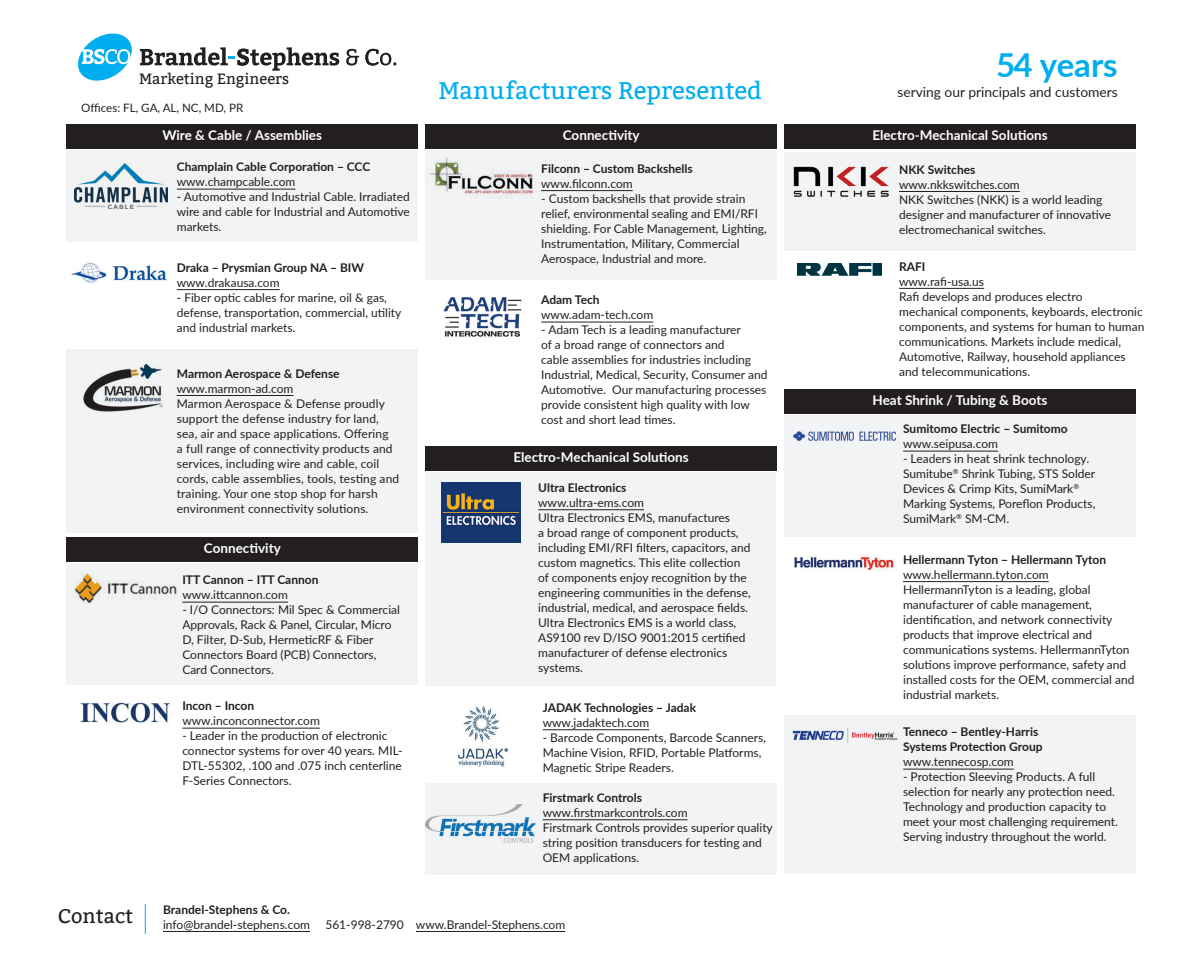
<style>
.page{position:relative;width:1188px;height:972px;background:#fff}
.page>*{position:absolute;margin:0;border:0;box-sizing:border-box;transform-origin:0 0}
.t1{font:700 33px "Lato";color:#00aeef}
.t2{font:24px "Bitter";color:#00aeef}
.t3{font:19.95px "Bitter";color:#231f20}
.t4{font:14.85px "Bitter";color:#231f20}
.t5{font:13.8px "Lato";color:#231f20}
.t6{font:700 13.5px "Lato";color:#fff}
.t7{font:12px/15px "Lato";color:#231f20}
.t8{font:700 12px/15px "Lato";color:#231f20}
.t9{font:11.55px "Lato";color:#231f20}
</style>
<div class="page">
<div style="left:67px;top:150px;width:351px;height:91px;background:#f2f3f4"></div>
<div style="left:67px;top:349px;width:351px;height:183px;background:#f2f3f4"></div>
<div style="left:425px;top:472px;width:351px;height:213px;background:#f2f3f4"></div>
<div style="left:425px;top:150px;width:352px;height:130px;background:#f2f3f4"></div>
<div style="left:67px;top:563px;width:351px;height:122px;background:#f2f3f4"></div>
<div style="left:784px;top:415px;width:352px;height:122px;background:#f2f3f4"></div>
<div style="left:784px;top:716px;width:352px;height:158px;background:#f2f3f4"></div>
<div style="left:425px;top:783px;width:352px;height:91px;background:#f2f3f4"></div>
<div style="left:784px;top:152px;width:352px;height:98px;background:#f2f3f4"></div>
<div style="left:67px;top:124px;width:351px;height:25px;background:#231f20"></div>
<div style="left:425px;top:124px;width:352px;height:25px;background:#231f20"></div>
<div style="left:67px;top:537px;width:351px;height:25px;background:#231f20"></div>
<div style="left:784px;top:124px;width:352px;height:25px;background:#231f20"></div>
<div style="left:425px;top:446px;width:352px;height:24px;background:#231f20"></div>
<div style="left:784px;top:389px;width:352px;height:25px;background:#231f20"></div>
<hr style="left:177px;top:189px;width:118px;height:1px;background:#231f20">
<hr style="left:177px;top:289px;width:103px;height:1px;background:#231f20">
<hr style="left:177px;top:395px;width:117px;height:1px;background:#231f20">
<hr style="left:541px;top:190px;width:92px;height:1px;background:#231f20">
<hr style="left:182px;top:602px;width:106px;height:1px;background:#231f20">
<hr style="left:182px;top:728px;width:138px;height:1px;background:#231f20">
<hr style="left:541px;top:322px;width:112px;height:1px;background:#231f20">
<hr style="left:538px;top:509px;width:106px;height:1px;background:#231f20">
<hr style="left:543px;top:729px;width:106px;height:1px;background:#231f20">
<hr style="left:543px;top:819px;width:145px;height:1px;background:#231f20">
<hr style="left:899px;top:191px;width:121px;height:1px;background:#231f20">
<hr style="left:899px;top:288px;width:85px;height:1px;background:#231f20">
<hr style="left:903px;top:451px;width:95px;height:1px;background:#231f20">
<hr style="left:903px;top:581px;width:146px;height:1px;background:#231f20">
<hr style="left:903px;top:769px;width:111px;height:1px;background:#231f20">
<hr style="left:163px;top:931px;width:147px;height:1px;background:#231f20">
<hr style="left:416px;top:931px;width:149px;height:1px;background:#231f20">
<img style="left:74px;top:164px;width:93px;height:44px">
<img style="left:71px;top:263px;width:96px;height:20px">
<img style="left:75px;top:573px;width:103px;height:30px">
<img style="left:81px;top:702px;width:89px;height:21px">
<img style="left:794px;top:432px;width:102px;height:9px">
<img style="left:794px;top:556px;width:102px;height:15px">
<img style="left:458px;top:706px;width:50px;height:61px">
<img style="left:792px;top:728px;width:106px;height:15px">
<img style="left:430px;top:157px;width:103px;height:42px">
<img style="left:443px;top:298px;width:79px;height:39px">
<hr style="left:145px;top:904px;width:1px;height:30px;background:#00aeef">
<svg style="left:78px;top:33px;width:318px;height:48px"></svg>
<img style="left:797px;top:263px;width:84px;height:13px">
<img style="left:425px;top:804px;width:110px;height:39px">
<img style="left:793px;top:166px;width:96px;height:31px">
<img style="left:442px;top:482px;width:78px;height:60px">
<img style="left:83px;top:363px;width:80px;height:49px">
<p class="t4" style="left:139px;top:71px;width:151px">Marketing Engineers</p>
<p class="t9" style="left:81px;top:99px;width:164px">Offices: FL, GA, AL, NC, MD, PR</p>
<p class="t2" style="left:439px;top:76px;width:325px">Manufacturers Represented</p>
<p class="t6" style="left:162px;top:126px;width:161px">Wire &amp; Cable / Assemblies</p>
<p class="t6" style="left:563px;top:126px;width:78px">Connectivity</p>
<p class="t3" style="left:58px;top:904px;width:76px">Contact</p>
<p class="t8" style="left:177px;top:159px;width:195px">Champlain Cable Corporation – CCC</p>
<p class="t7" style="left:177px;top:174px;width:120px">www.champcable.com</p>
<p class="t7" style="left:177px;top:189px;width:235px;text-align:justify">- Automotive and Industrial Cable. Irradiated wire and cable for Industrial and Automotive markets.</p>
<p class="t8" style="left:177px;top:259px;width:189px">Draka – Prysmian Group NA – BIW</p>
<p class="t7" style="left:177px;top:274px;width:104px">www.drakausa.com</p>
<p class="t7" style="left:177px;top:289px;width:226px">- Fiber optic cables for marine, oil &amp; gas, defense, transportation, commercial, utility and industrial markets.</p>
<p class="t8" style="left:177px;top:365px;width:164px">Marmon Aerospace &amp; Defense</p>
<p class="t7" style="left:177px;top:380px;width:118px">www.marmon-ad.com</p>
<p class="t7" style="left:177px;top:395px;width:224px">Marmon Aerospace &amp; Defense proudly support the defense industry for land, sea, air and space applications. Offering<br>a full range of connectivity products and services, including wire and cable, coil cords, cable assemblies, tools, testing and training. Your one stop shop for harsh environment connectivity solutions.</p>
<p class="t6" style="left:204px;top:539px;width:78px">Connectivity</p>
<p class="t8" style="left:182px;top:572px;width:138px">ITT Cannon – ITT Cannon</p>
<p class="t7" style="left:182px;top:587px;width:107px">www.ittcannon.com</p>
<p class="t7" style="left:182px;top:602px;width:219px">- I/O Connectors: Mil Spec &amp; Commercial Approvals, Rack &amp; Panel, Circular, Micro D, Filter, D-Sub, HermeticRF &amp; Fiber Connectors Board (PCB) Connectors, Card Connectors.</p>
<p class="t8" style="left:182px;top:698px;width:73px">Incon – Incon</p>
<p class="t7" style="left:182px;top:713px;width:139px">www.inconconnector.com</p>
<p class="t7" style="left:182px;top:728px;width:222px">- Leader in the production of electronic connector systems for over 40 years. MIL-DTL-55302, .100 and .075 inch centerline F-Series Connectors.</p>
<p class="t8" style="left:541px;top:160px;width:153px">Filconn – Custom Backshells</p>
<p class="t7" style="left:541px;top:175px;width:93px">www.filconn.com</p>
<p class="t7" style="left:541px;top:190px;width:227px">- Custom backshells that provide strain relief, environmental sealing and EMI/RFI shielding. For Cable Management, Lighting, Instrumentation, Military, Commercial Aerospace, Industrial and more.</p>
<p class="t8" style="left:541px;top:292px;width:60px">Adam Tech</p>
<p class="t7" style="left:541px;top:307px;width:113px">www.adam-tech.com</p>
<p class="t7" style="left:541px;top:322px;width:228px">- Adam Tech is a leading manufacturer<br>of a broad range of connectors and<br>cable assemblies for industries including Industrial, Medical, Security, Consumer and Automotive. Our manufacturing processes provide consistent high quality with low cost and short lead times.</p>
<p class="t6" style="left:513px;top:447px;width:177px">Electro-Mechanical Solutions</p>
<p class="t8" style="left:538px;top:480px;width:90px">Ultra Electronics</p>
<p class="t7" style="left:538px;top:495px;width:107px">www.ultra-ems.com</p>
<p class="t7" style="left:538px;top:510px;width:214px">Ultra Electronics EMS, manufactures<br>a broad range of component products, including EMI/RFI filters, capacitors, and custom magnetics. This elite collection of components enjoy recognition by the engineering communities in the defense, industrial, medical, and aerospace fields.<br>Ultra Electronics EMS is a world class, AS9100 rev D/ISO 9001:2015 certified manufacturer of defense electronics systems.</p>
<p class="t8" style="left:543px;top:700px;width:155px">JADAK Technologies – Jadak</p>
<p class="t7" style="left:543px;top:715px;width:108px">www.jadaktech.com</p>
<p class="t7" style="left:543px;top:730px;width:225px">- Barcode Components, Barcode Scanners,<br>Machine Vision, RFID, Portable Platforms,<br>Magnetic Stripe Readers.</p>
<p class="t8" style="left:543px;top:790px;width:101px">Firstmark Controls</p>
<p class="t7" style="left:543px;top:805px;width:146px">www.firstmarkcontrols.com</p>
<p class="t7" style="left:543px;top:820px;width:232px">Firstmark Controls provides superior quality string position transducers for testing and<br>OEM applications.</p>
<p class="t8" style="left:163px;top:901px;width:128px">Brandel-Stephens &amp; Co.</p>
<p class="t7" style="left:163px;top:916px;width:148px">info@brandel-stephens.com</p>
<p class="t7" style="left:325px;top:916px;width:241px">561-998-2790 www.Brandel-Stephens.com</p>
<p class="t1" style="left:996px;top:41px;width:123px">54 years</p>
<p class="t5" style="left:897px;top:82px;width:222px">serving our principals and customers</p>
<p class="t6" style="left:872px;top:126px;width:177px">Electro-Mechanical Solutions</p>
<p class="t8" style="left:899px;top:161px;width:78px">NKK Switches</p>
<p class="t7" style="left:899px;top:176px;width:122px">www.nkkswitches.com</p>
<p class="t7" style="left:899px;top:191px;width:214px">NKK Switches (NKK) is a world leading designer and manufacturer of innovative electromechanical switches.</p>
<p class="t8" style="left:899px;top:258px;width:28px">RAFI</p>
<p class="t7" style="left:899px;top:273px;width:86px">www.rafi-usa.us</p>
<p class="t7" style="left:899px;top:288px;width:247px">Rafi develops and produces electro<br>mechanical components, keyboards, electronic components, and systems for human to human communications. Markets include medical, Automotive, Railway, household appliances and telecommunications.</p>
<p class="t6" style="left:873px;top:391px;width:176px">Heat Shrink / Tubing &amp; Boots</p>
<p class="t8" style="left:903px;top:421px;width:166px">Sumitomo Electric – Sumitomo</p>
<p class="t7" style="left:903px;top:436px;width:96px">www.seipusa.com</p>
<p class="t7" style="left:903px;top:451px;width:194px">- Leaders in heat shrink technology.<br>Sumitube<sup>®</sup> Shrink Tubing, STS Solder<br>Devices &amp; Crimp Kits, SumiMark<sup>®<br></sup>Marking Systems, Poreflon Products,<br>SumiMark<sup>®</sup> SM-CM.</p>
<p class="t8" style="left:903px;top:551px;width:205px">Hellermann Tyton – Hellermann Tyton</p>
<p class="t7" style="left:903px;top:566px;width:147px">www.hellermann.tyton.com</p>
<p class="t7" style="left:903px;top:581px;width:233px">HellermannTyton is a leading, global manufacturer of cable management, identification, and network connectivity products that improve electrical and communications systems. HellermannTyton solutions improve performance, safety and installed costs for the OEM, commercial and industrial markets.</p>
<p class="t8" style="left:903px;top:724px;width:141px">Tenneco – Bentley-Harris<br>Systems Protection Group</p>
<p class="t7" style="left:903px;top:754px;width:112px">www.tennecosp.com</p>
<p class="t7" style="left:903px;top:769px;width:216px">- Protection Sleeving Products. A full selection for nearly any protection need.<br>Technology and production capacity to meet your most challenging requirement.<br>Serving industry throughout the world.</p>
</div>
